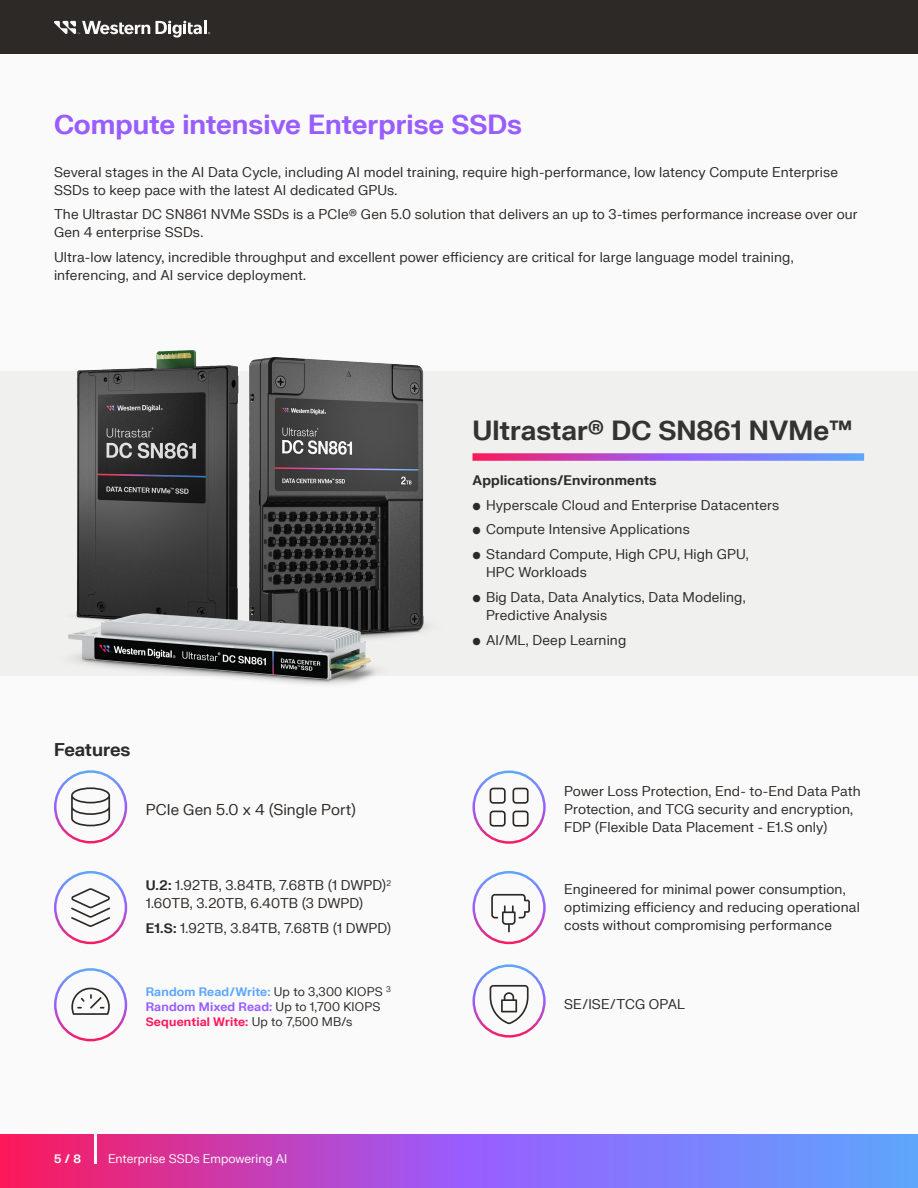
<style>
.page{position:relative;width:918px;height:1188px;background:#fafafa}
.page>*{position:absolute;margin:0;border:0;box-sizing:border-box;transform-origin:0 0}
.t1{font:700 27px "FK Grotesk Neue";color:#995dff}
.t2{font:700 27px "FK Grotesk Neue";color:#333}
.t3{font:700 18px "FK Grotesk Neue";color:#2d2926}
.BODY_COPY{font:15px "FK Grotesk Neue";letter-spacing:.005em;color:#2d2926}
.BODY_COPY-2{font:13.5px/18px "FK Grotesk Neue";letter-spacing:.01em;color:#2d2926}
.BODY_COPY-3{font:700 13.5px "FK Grotesk Neue";letter-spacing:.015em;color:#2d2926}
.BODY_COPY-4{font:12px/15px "FK Grotesk Neue";color:#2d2926}
.t4{font:12px "FK Grotesk Neue";color:#fafafa}
.t5{font:700 12px "FK Grotesk Neue";color:#fafafa}
.s1{font-weight:700}
.s2{font-weight:700;color:#5da7fb}
.s3{font-weight:700;color:#995dff}
.s4{font-weight:700;color:#fc1859}
</style>
<div class="page">
<div style="left:0;top:0;width:918px;height:54px;background:#2d2926"></div>
<svg style="left:54px;top:21px;width:156px;height:17px"></svg>
<svg style="left:0;top:1134px;width:918px;height:54px;background:#a35dd4"></svg>
<hr style="left:94px;top:1134px;width:2px;height:29px;background:#fafafa">
<div style="left:0;top:371px;width:918px;height:305px;background:#f0f0ef"></div>
<svg style="left:503px;top:453px;width:361px;height:8px;background:#a16bde"></svg>
<svg style="left:54px;top:968px;width:73px;height:73px"></svg>
<svg style="left:54px;top:770px;width:73px;height:73px"></svg>
<svg style="left:472px;top:871px;width:74px;height:73px"></svg>
<svg style="left:472px;top:964px;width:74px;height:74px"></svg>
<svg style="left:472px;top:771px;width:74px;height:73px"></svg>
<svg style="left:54px;top:871px;width:73px;height:73px"></svg>
<img style="left:68px;top:350px;width:435px;height:335px">
<p class="t1" style="left:54px;top:104px;width:470px">Compute intensive Enterprise SSDs</p>
<p class="BODY_COPY-2" style="left:54px;top:162px;width:785px">Several stages in the AI Data Cycle, including AI model training, require high-performance, low latency Compute Enterprise<br>SSDs to keep pace with the latest AI dedicated GPUs.</p>
<p class="BODY_COPY-2" style="left:54px;top:205px;width:805px">The Ultrastar DC SN861 NVMe SSDs is a PCIe® Gen 5.0 solution that delivers an up to 3-times performance increase over our<br>Gen 4 enterprise SSDs.</p>
<p class="BODY_COPY-2" style="left:54px;top:248px;width:741px">Ultra-low latency, incredible throughput and excellent power efficiency are critical for large language model training, inferencing, and AI service deployment.</p>
<p class="t3" style="left:54px;top:736px;width:78px">Features</p>
<p class="BODY_COPY" style="left:146px;top:799px;width:212px">PCIe Gen 5.0 x 4 (Single Port)</p>
<p class="BODY_COPY-2" style="left:146px;top:876px;width:247px"><span class="s1">U.2:</span> 1.92TB, 3.84TB, 7.68TB (1 DWPD)<sup>2<br></sup>1.60TB, 3.20TB, 6.40TB (3 DWPD)</p>
<p class="BODY_COPY-2" style="left:146px;top:918px;width:247px"><span class="s1">E1.S:</span> 1.92TB, 3.84TB, 7.68TB (1 DWPD)</p>
<p class="BODY_COPY-4" style="left:146px;top:984px;width:247px"><span class="s2">Random Read/Write:</span> Up to 3,300 KIOPS <sup>3<br></sup><span class="s3">Random Mixed Read:</span> Up to 1,700 KIOPS<br><span class="s4">Sequential Write:</span> Up to 7,500 MB/s</p>
<p class="t5" style="left:54px;top:1150px;width:29px">5 / 8</p>
<p class="t4" style="left:108px;top:1150px;width:181px">Enterprise SSDs Empowering AI</p>
<p class="t2" style="left:472px;top:410px;width:381px">Ultrastar® DC SN861 NVMe™</p>
<p class="BODY_COPY-3" style="left:472px;top:470px;width:186px">Applications/Environments</p>
<p class="BODY_COPY-2" style="left:472px;top:495px;width:308px">• Hyperscale Cloud and Enterprise Datacenters</p>
<p class="BODY_COPY-2" style="left:472px;top:520px;width:219px">• Compute Intensive Applications</p>
<p class="BODY_COPY-2" style="left:486px;top:545px;width:264px;text-indent:-14px">• Standard Compute, High CPU, High GPU,<br>HPC Workloads</p>
<p class="BODY_COPY-2" style="left:486px;top:587px;width:261px;text-indent:-14px">• Big Data, Data Analytics, Data Modeling,<br>Predictive Analysis</p>
<p class="BODY_COPY-2" style="left:472px;top:630px;width:155px">• AI/ML, Deep Learning</p>
<p class="BODY_COPY-2" style="left:564px;top:782px;width:298px">Power Loss Protection, End- to-End Data Path<br>Protection, and TCG security and encryption,<br>FDP (Flexible Data Placement - E1.S only)</p>
<p class="BODY_COPY-2" style="left:564px;top:879px;width:297px">Engineered for minimal power consumption, optimizing efficiency and reducing operational costs without compromising performance</p>
<p class="BODY_COPY-2" style="left:564px;top:994px;width:122px">SE/ISE/TCG OPAL</p>
</div>
